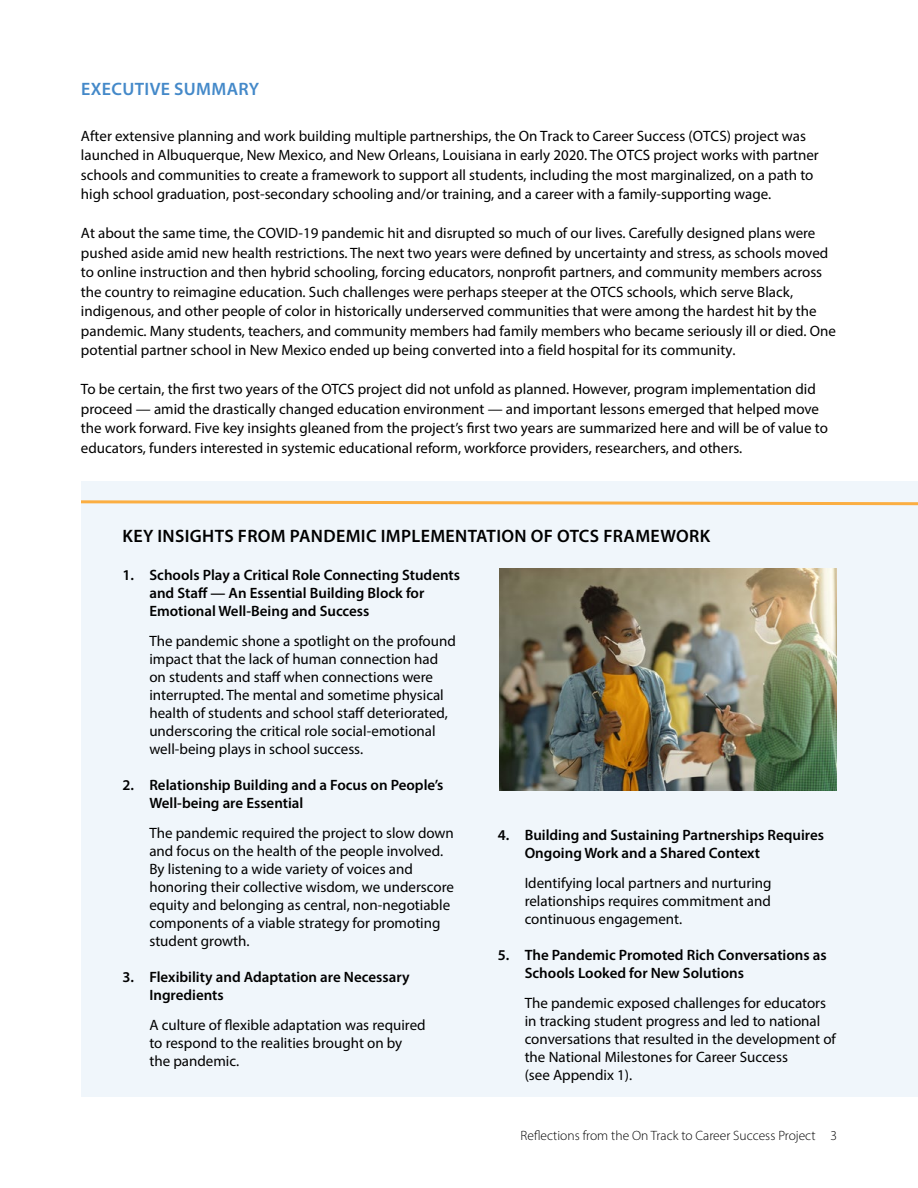
<style>
.page{position:relative;width:918px;height:1188px;background:#fff}
.page>*{position:absolute;margin:0;border:0;box-sizing:border-box;transform-origin:0 0}
.t1{font:600 18px "Myriad Pro";letter-spacing:.02em;color:#000}
.t2{font:600 18px "Myriad Pro";letter-spacing:.02em;color:#4489c9}
.t3{font:15px/18px "Myriad Pro";color:#000}
.t4{font:600 15px/18px "Myriad Pro";color:#000}
.t5{font:300 13.5px "Myriad Pro";color:#000}
</style>
<div class="page">
<div style="left:81px;top:481px;width:837px;height:615px;background:#f0f6fb"></div>
<img style="left:500px;top:569px;width:337px;height:221px">
<svg style="left:81px;top:500px;width:837px;height:6px"></svg>
<p class="t2" style="left:81px;top:77px;width:179px">EXECUTIVE SUMMARY</p>
<p class="t3" style="left:81px;top:126px;width:739px;line-height:19.5px">After extensive planning and work building multiple partnerships, the On Track to Career Success (OTCS) project was launched in Albuquerque, New Mexico, and New Orleans, Louisiana in early 2020. The OTCS project works with partner schools and communities to create a framework to support all students, including the most marginalized, on a path to high school graduation, post-secondary schooling and/or training, and a career with a family-supporting wage.</p>
<p class="t3" style="left:81px;top:223px;width:757px;line-height:19.5px">At about the same time, the COVID-19 pandemic hit and disrupted so much of our lives. Carefully designed plans were pushed aside amid new health restrictions. The next two years were defined by uncertainty and stress, as schools moved to online instruction and then hybrid schooling, forcing educators, nonprofit partners, and community members across the country to reimagine education. Such challenges were perhaps steeper at the OTCS schools, which serve Black, indigenous, and other people of color in historically underserved communities that were among the hardest hit by the pandemic. Many students, teachers, and community members had family members who became seriously ill or died. One potential partner school in New Mexico ended up being converted into a field hospital for its community.</p>
<p class="t3" style="left:81px;top:379px;width:749px;line-height:19.5px">To be certain, the first two years of the OTCS project did not unfold as planned. However, program implementation did proceed — amid the drastically changed education environment — and important lessons emerged that helped move the work forward. Five key insights gleaned from the project’s first two years are summarized here and will be of value to educators, funders interested in systemic educational reform, workforce providers, researchers, and others.</p>
<p class="t1" style="left:123px;top:524px;width:589px">KEY INSIGHTS FROM PANDEMIC IMPLEMENTATION OF OTCS FRAMEWORK</p>
<p class="t4" style="left:149px;top:566px;width:312px;text-indent:-27px">1. Schools Play a Critical Role Connecting Students and Staff — An Essential Building Block for<br>Emotional Well-Being and Success</p>
<p class="t3" style="left:149px;top:632px;width:308px">The pandemic shone a spotlight on the profound impact that the lack of human connection had on students and staff when connections were interrupted. The mental and sometime physical health of students and school staff deteriorated, underscoring the critical role social-emotional well-being plays in school success.</p>
<p class="t4" style="left:149px;top:776px;width:296px;text-indent:-27px">2. Relationship Building and a Focus on People’s<br>Well-being are Essential</p>
<p class="t3" style="left:149px;top:824px;width:306px">The pandemic required the project to slow down and focus on the health of the people involved.<br>By listening to a wide variety of voices and honoring their collective wisdom, we underscore equity and belonging as central, non-negotiable components of a viable strategy for promoting student growth.</p>
<p class="t4" style="left:149px;top:968px;width:262px;text-indent:-27px">3. Flexibility and Adaptation are Necessary<br>Ingredients</p>
<p class="t3" style="left:149px;top:1016px;width:278px">A culture of flexible adaptation was required to respond to the realities brought on by the pandemic.</p>
<p class="t4" style="left:525px;top:826px;width:301px;text-indent:-27px">4. Building and Sustaining Partnerships Requires<br>Ongoing Work and a Shared Context</p>
<p class="t3" style="left:525px;top:874px;width:248px;text-align:justify">Identifying local partners and nurturing relationships requires commitment and continuous engagement.</p>
<p class="t4" style="left:525px;top:946px;width:304px;text-indent:-27px">5. The Pandemic Promoted Rich Conversations as<br>Schools Looked for New Solutions</p>
<p class="t3" style="left:525px;top:994px;width:313px">The pandemic exposed challenges for educators in tracking student progress and led to national conversations that resulted in the development of the National Milestones for Career Success<br>(see Appendix 1).</p>
<p class="t5" style="left:521px;top:1127px;width:318px">Reflections from the On Track to Career Success Project 3</p>
</div>
